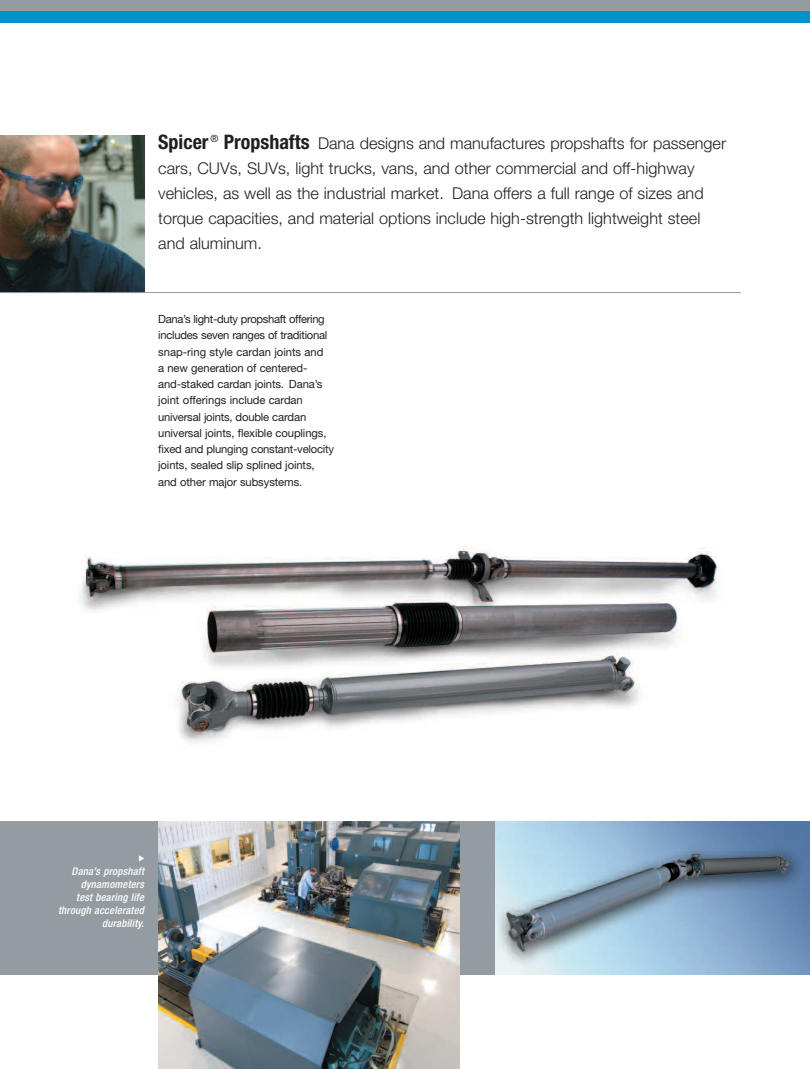
<style>
.page{position:relative;width:810px;height:1069px;background:#fff}
.page>*{position:absolute;margin:0;border:0;box-sizing:border-box;transform-origin:0 0}
.t1{font:300 16.25px/25px "Helvetica Neue";color:#231f20}
.t2{font:11.25px/16.2px "Helvetica Neue";letter-spacing:-.01em;color:#231f20}
.t3{font:italic 500 condensed 10.62px/13.1px "Helvetica Neue";letter-spacing:.02em;color:#fff;text-align:right}
.s1{font-weight:700;font-stretch:condensed;font-size:20px}
</style>
<div class="page">
<hr style="left:809px;top:0;width:1px;height:1069px;background:#f2f3f4">
<div style="left:0;top:821px;width:810px;height:153px;background:#959ca1"></div>
<img style="left:80px;top:546px;width:639px;height:197px">
<img style="left:0;top:135px;width:144px;height:157px">
<div style="left:0;top:0;width:810px;height:22px;background:#959ca1"></div>
<div style="left:0;top:11px;width:810px;height:11px;background:#0093d0"></div>
<img style="left:496px;top:821px;width:314px;height:153px">
<img style="left:158px;top:821px;width:301px;height:248px">
<hr style="left:0;top:292px;width:741px;height:1px;background:#959ca1">
<p class="t1" style="left:158px;top:133px;width:569px"><span class="s1">Spicer</span> <sup>®</sup> <span class="s1">Propshafts</span> Dana designs and manufactures propshafts for passenger cars, CUVs, SUVs, light trucks, vans, and other commercial and off-highway vehicles, as well as the industrial market. Dana offers a full range of sizes and torque capacities, and material options include high-strength lightweight steel and aluminum.</p>
<p class="t2" style="left:158px;top:312px;width:177px">Dana’s light-duty propshaft offering includes seven ranges of traditional snap-ring style cardan joints and<br>a new generation of centered&shy;and-staked cardan joints. Dana’s joint offerings include cardan universal joints, double cardan universal joints, flexible couplings, fixed and plunging constant-velocity joints, sealed slip splined joints, and other major subsystems.</p>
<p class="t3" style="left:58px;top:865px;width:88px">Dana’s propshaft dynamometers<br>test bearing life through accelerated durability.</p>
</div>
